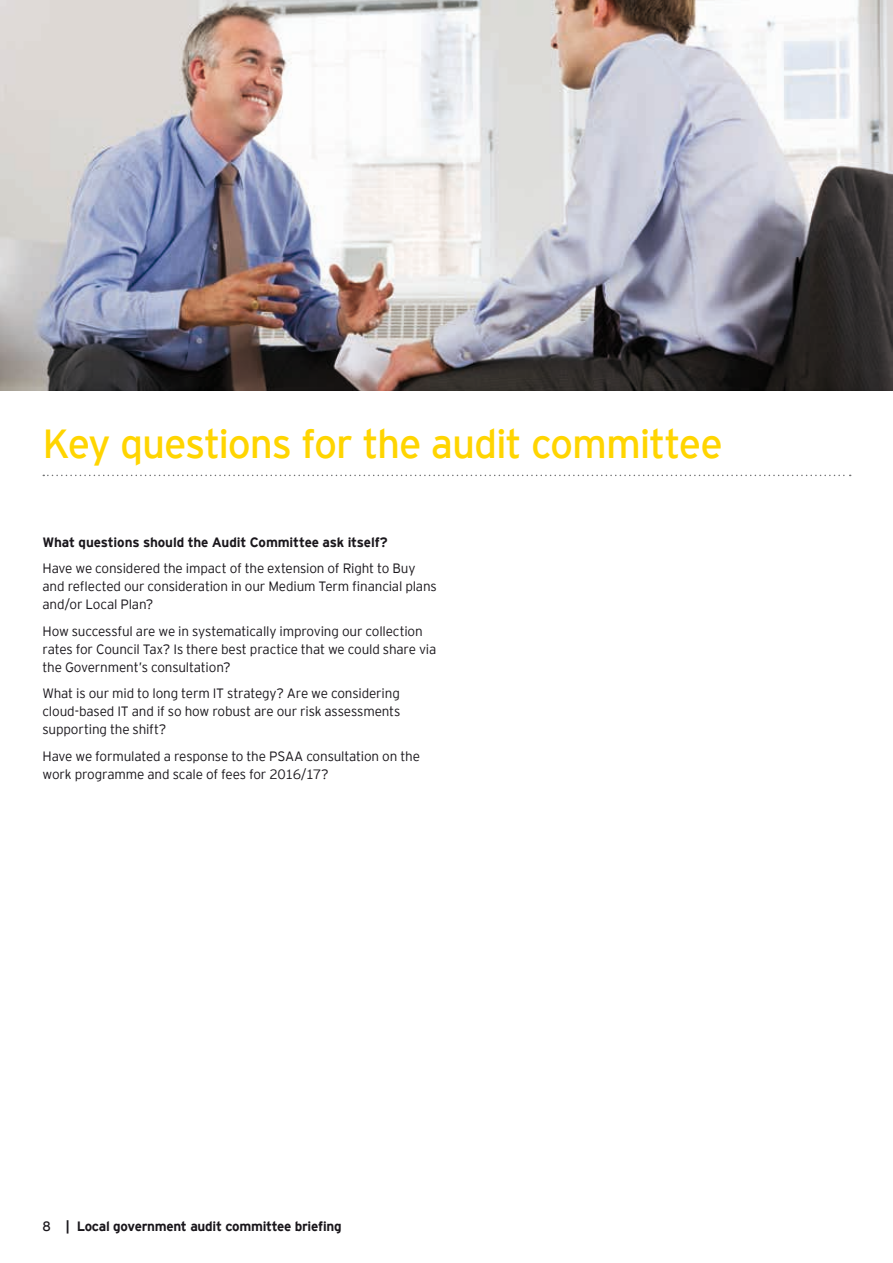
<style>
.page{position:relative;width:893px;height:1263px;background:#fff}
.page>*{position:absolute;margin:0;border:0;box-sizing:border-box;transform-origin:0 0}
.t1{font:40.5px "EY Interstate";letter-spacing:-.03em;color:#ffd500}
.t2{font:300 13.5px/18px "EY Interstate";letter-spacing:-.015em;color:#1a171c}
.t3{font:700 13.5px "EY Interstate";letter-spacing:-.02em;color:#1a171c}
.s1{font-weight:400}
</style>
<div class="page">
<img style="left:0;top:0;width:893px;height:390px">
<svg style="left:43px;top:475px;width:808px;height:1px"></svg>
<h1 class="t1" style="left:43px;top:414px;width:682px">Key questions for the audit committee</h1>
<p class="t3" style="left:43px;top:532px;width:347px">What questions should the Audit Committee ask itself?</p>
<p class="t2" style="left:43px;top:558px;width:396px">Have we considered the impact of the extension of Right to Buy and reflected our consideration in our Medium Term financial plans and/or Local Plan?</p>
<p class="t2" style="left:43px;top:621px;width:395px">How successful are we in systematically improving our collection rates for Council Tax? Is there best practice that we could share via the Government’s consultation?</p>
<p class="t2" style="left:43px;top:683px;width:359px;text-align:justify">What is our mid to long term IT strategy? Are we considering cloud-based IT and if so how robust are our risk assessments supporting the shift?</p>
<p class="t2" style="left:43px;top:746px;width:379px">Have we formulated a response to the PSAA consultation on the work programme and scale of fees for 2016/17?</p>
<p class="t3" style="left:43px;top:1217px;width:301px"><span class="s1">8</span> | Local government audit committee briefing</p>
</div>
